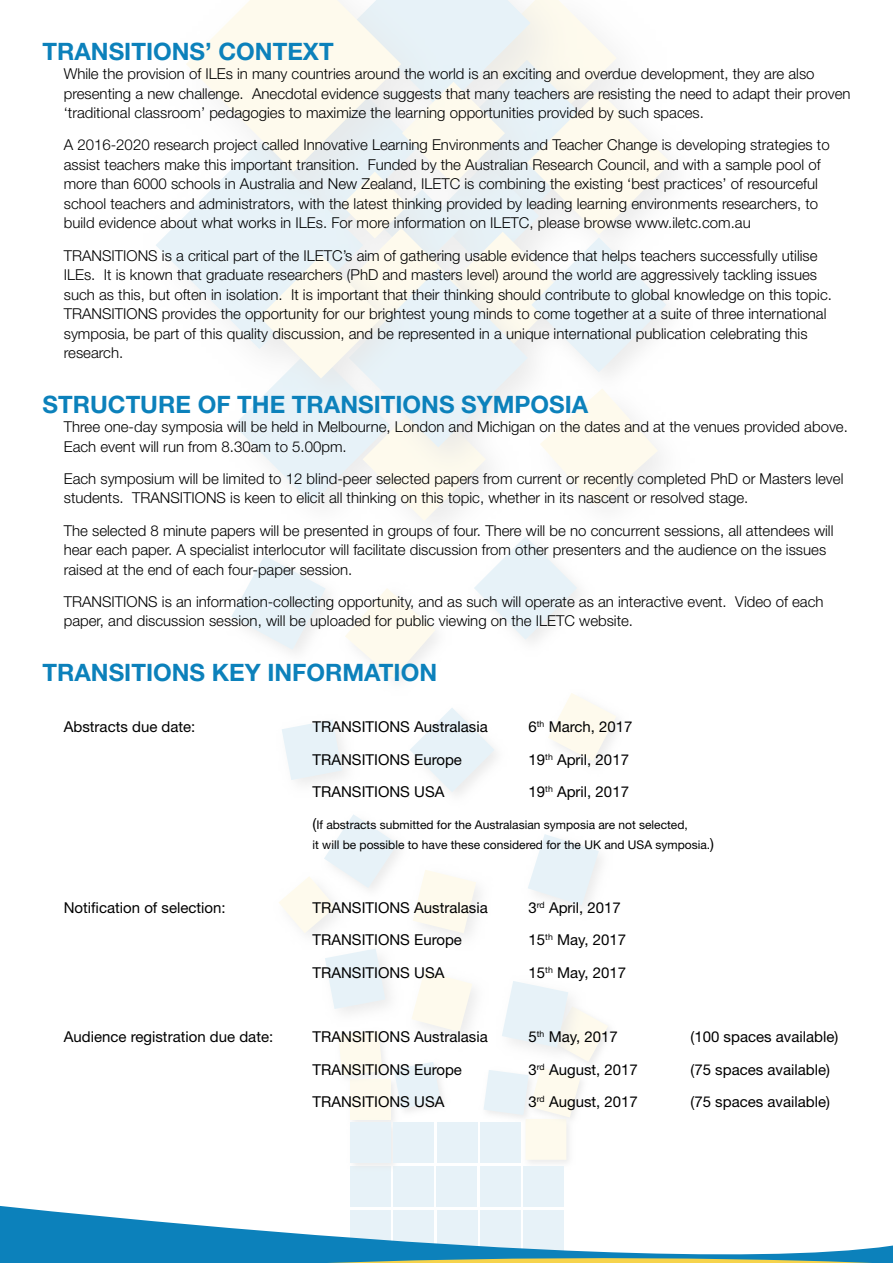
<style>
.page{position:relative;width:893px;height:1263px;background:#fff}
.page>*{position:absolute;margin:0;border:0;box-sizing:border-box;transform-origin:0 0}
.t1{font:700 24px "Helvetica Neue LT Std";color:#0c81bb}
.t2{font:300 15px/19.5px "Helvetica Neue LT Std";color:#000}
.t3{font:15px "Helvetica Neue LT Std";color:#000}
.t4{font:12px/19.5px "Helvetica Neue LT Std";color:#000}
.s1{font-size:15px}
</style>
<div class="page">
<div style="left:350px;top:1079px;width:41px;height:41px;background:#fefaed"></div>
<svg style="left:338px;top:1032px;width:44px;height:43px;background:#fcf9ee"></svg>
<div style="left:525px;top:1119px;width:41px;height:41px;background:#fefaed"></div>
<svg style="left:411px;top:971px;width:61px;height:61px"></svg>
<svg style="left:548px;top:693px;width:68px;height:68px"></svg>
<svg style="left:348px;top:588px;width:87px;height:90px"></svg>
<svg style="left:413px;top:870px;width:63px;height:63px"></svg>
<img style="left:398px;top:848px;width:18px;height:58px">
<svg style="left:279px;top:814px;width:119px;height:119px"></svg>
<svg style="left:231px;top:556px;width:95px;height:94px"></svg>
<svg style="left:394px;top:1062px;width:47px;height:47px"></svg>
<svg style="left:325px;top:948px;width:60px;height:61px"></svg>
<svg style="left:282px;top:720px;width:60px;height:60px"></svg>
<svg style="left:528px;top:834px;width:71px;height:71px"></svg>
<svg style="left:484px;top:981px;width:124px;height:136px"></svg>
<div style="left:480px;top:1167px;width:40px;height:40px;background:#e7f2f8"></div>
<div style="left:437px;top:1167px;width:40px;height:40px;background:#e7f2f8"></div>
<div style="left:523px;top:1167px;width:40px;height:40px;background:#e7f2f8"></div>
<div style="left:351px;top:1167px;width:40px;height:40px;background:#e7f2f8"></div>
<div style="left:394px;top:1167px;width:40px;height:40px;background:#e7f2f8"></div>
<div style="left:480px;top:1123px;width:40px;height:40px;background:#e7f2f8"></div>
<div style="left:437px;top:1123px;width:40px;height:40px;background:#e7f2f8"></div>
<img style="left:350px;top:1117px;width:52px;height:57px">
<div style="left:351px;top:1123px;width:40px;height:40px;background:#e7f2f8"></div>
<div style="left:394px;top:1123px;width:40px;height:40px;background:#e7f2f8"></div>
<svg style="left:410px;top:708px;width:84px;height:84px"></svg>
<svg style="left:474px;top:542px;width:103px;height:98px"></svg>
<img style="left:429px;top:521px;width:102px;height:45px">
<svg style="left:156px;top:0;width:515px;height:521px"></svg>
<svg style="left:0;top:1194px;width:893px;height:62px"></svg>
<svg style="left:0;top:1256px;width:893px;height:7px;background:#4d979b"></svg>
<h1 class="t1" style="left:43px;top:36px;width:293px">TRANSITIONS’ CONTEXT</h1>
<p class="t2" style="left:64px;top:64px;width:788px">While the provision of ILEs in many countries around the world is an exciting and overdue development, they are also presenting a new challenge. Anecdotal evidence suggests that many teachers are resisting the need to adapt their proven ‘traditional classroom’ pedagogies to maximize the learning opportunities provided by such spaces.</p>
<p class="t2" style="left:64px;top:135px;width:767px">A 2016-2020 research project called Innovative Learning Environments and Teacher Change is developing strategies to assist teachers make this important transition. Funded by the Australian Research Council, and with a sample pool of more than 6000 schools in Australia and New Zealand, ILETC is combining the existing ‘best practices’ of resourceful school teachers and administrators, with the latest thinking provided by leading learning environments researchers, to build evidence about what works in ILEs. For more information on ILETC, please browse www.iletc.com.au</p>
<p class="t2" style="left:64px;top:245px;width:770px">TRANSITIONS is a critical part of the ILETC’s aim of gathering usable evidence that helps teachers successfully utilise ILEs. It is known that graduate researchers (PhD and masters level) around the world are aggressively tackling issues such as this, but often in isolation. It is important that their thinking should contribute to global knowledge on this topic.<br>TRANSITIONS provides the opportunity for our brightest young minds to come together at a suite of three international symposia, be part of this quality discussion, and be represented in a unique international publication celebrating this research.</p>
<h1 class="t1" style="left:43px;top:389px;width:547px">STRUCTURE OF THE TRANSITIONS SYMPOSIA</h1>
<p class="t2" style="left:64px;top:417px;width:786px">Three one-day symposia will be held in Melbourne, London and Michigan on the dates and at the venues provided above.<br>Each event will run from 8.30am to 5.00pm.</p>
<p class="t2" style="left:64px;top:468px;width:781px">Each symposium will be limited to 12 blind-peer selected papers from current or recently completed PhD or Masters level students. TRANSITIONS is keen to elicit all thinking on this topic, whether in its nascent or resolved stage.</p>
<p class="t2" style="left:64px;top:520px;width:771px">The selected 8 minute papers will be presented in groups of four. There will be no concurrent sessions, all attendees will hear each paper. A specialist interlocutor will facilitate discussion from other presenters and the audience on the issues raised at the end of each four-paper session.</p>
<p class="t2" style="left:64px;top:591px;width:761px">TRANSITIONS is an information-collecting opportunity, and as such will operate as an interactive event. Video of each paper, and discussion session, will be uploaded for public viewing on the ILETC website.</p>
<h1 class="t1" style="left:43px;top:657px;width:396px">TRANSITIONS KEY INFORMATION</h1>
<p class="t3" style="left:64px;top:718px;width:133px">Abstracts due date:</p>
<p class="t3" style="left:313px;top:718px;width:177px">TRANSITIONS Australasia</p>
<p class="t3" style="left:529px;top:718px;width:106px">6<sup>th</sup> March, 2017</p>
<p class="t3" style="left:313px;top:750px;width:151px">TRANSITIONS Europe</p>
<p class="t3" style="left:529px;top:750px;width:102px">19<sup>th</sup> April, 2017</p>
<p class="t3" style="left:313px;top:783px;width:133px">TRANSITIONS USA</p>
<p class="t3" style="left:529px;top:783px;width:102px">19<sup>th</sup> April, 2017</p>
<p class="t4" style="left:313px;top:815px;width:403px"><span class="s1">(</span>If abstracts submitted for the Australasian symposia are not selected,<br>it will be possible to have these considered for the UK and USA symposia.<span class="s1">)</span></p>
<p class="t3" style="left:64px;top:899px;width:163px">Notification of selection:</p>
<p class="t3" style="left:313px;top:899px;width:177px">TRANSITIONS Australasia</p>
<p class="t3" style="left:529px;top:899px;width:94px">3<sup>rd</sup> April, 2017</p>
<p class="t3" style="left:313px;top:931px;width:151px">TRANSITIONS Europe</p>
<p class="t3" style="left:529px;top:931px;width:99px">15<sup>th</sup> May, 2017</p>
<p class="t3" style="left:313px;top:963px;width:133px">TRANSITIONS USA</p>
<p class="t3" style="left:529px;top:963px;width:99px">15<sup>th</sup> May, 2017</p>
<p class="t3" style="left:64px;top:1028px;width:211px">Audience registration due date:</p>
<p class="t3" style="left:313px;top:1028px;width:177px">TRANSITIONS Australasia</p>
<p class="t3" style="left:529px;top:1028px;width:91px">5<sup>th</sup> May, 2017</p>
<p class="t3" style="left:691px;top:1028px;width:149px">(100 spaces available)</p>
<p class="t3" style="left:313px;top:1060px;width:151px">TRANSITIONS Europe</p>
<p class="t3" style="left:529px;top:1060px;width:111px">3<sup>rd</sup> August, 2017</p>
<p class="t3" style="left:691px;top:1060px;width:141px">(75 spaces available)</p>
<p class="t3" style="left:313px;top:1092px;width:133px">TRANSITIONS USA</p>
<p class="t3" style="left:529px;top:1092px;width:111px">3<sup>rd</sup> August, 2017</p>
<p class="t3" style="left:691px;top:1092px;width:141px">(75 spaces available)</p>
</div>
